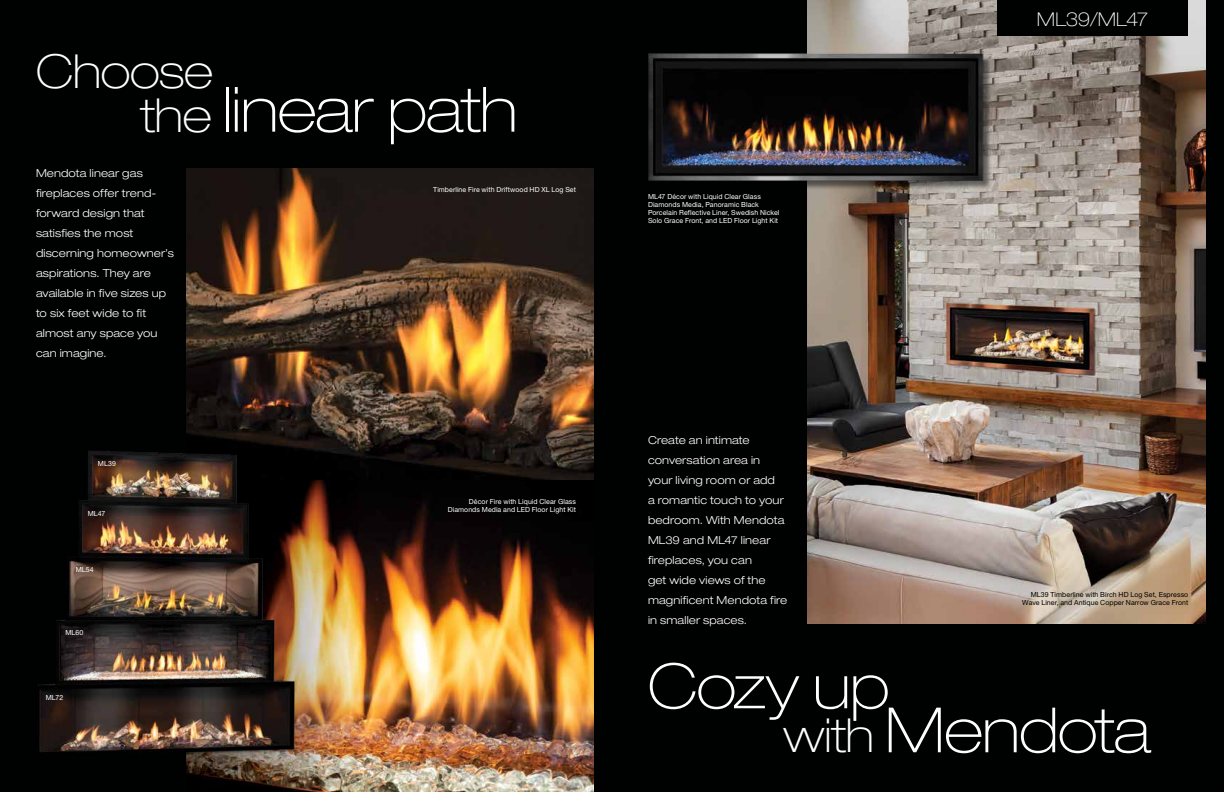
<style>
.page{position:relative;width:1224px;height:792px;background:#fff}
.page>*{position:absolute;margin:0;border:0;box-sizing:border-box;transform-origin:0 0}
.t1{font:100 expanded 62.5px/44px "Helvetica Neue";letter-spacing:-.015em;color:#fff}
.t2{font:100 expanded 47px "Helvetica Neue";letter-spacing:-.01em;color:#fff}
.t3{font:100 expanded 19px "Helvetica Neue";letter-spacing:-.02em;color:#fff}
.t4{font:300 expanded 11px/20px "Helvetica Neue";letter-spacing:.01em;color:#fff}
.t5{font:7px/8px "Helvetica Neue";letter-spacing:.01em;color:#fff}
.t6{font:7px/8px "Helvetica Neue";letter-spacing:.01em;color:#000;text-align:right}
.s1{font-size:47px}
</style>
<div class="page">
<div style="left:612px;top:0;width:612px;height:792px;background:#000101"></div>
<img style="left:808px;top:0;width:398px;height:624px">
<div style="left:997px;top:0;width:191px;height:36px;background:#000101"></div>
<div style="left:0;top:0;width:612px;height:792px;background:#000101"></div>
<img style="left:186px;top:168px;width:408px;height:312px">
<img style="left:186px;top:480px;width:408px;height:312px">
<div style="left:650px;top:55px;width:342px;height:135px;background:#000101;opacity:.5"></div>
<img style="left:648px;top:52px;width:337px;height:132px">
<img style="left:37px;top:443px;width:267px;height:321px">
<h2 class="t2" style="left:36px;top:43px;width:178px">Choose</h2>
<h1 class="t1" style="left:140px;top:87px;width:379px"><span class="s1">the</span> linear path</h1>
<p class="t4" style="left:36px;top:163px;width:139px">Mendota linear gas fireplaces offer trend&shy;forward design that satisfies the most discerning homeowner’s aspirations. They are available in five sizes up to six feet wide to fit almost any space you can imagine.</p>
<p class="t5" style="left:433px;top:185px;width:144px">Timberline Fire with Driftwood HD XL Log Set</p>
<p class="t5" style="left:98px;top:460px;width:20px">ML39</p>
<p class="t5" style="left:88px;top:509px;width:19px">ML47</p>
<p class="t5" style="left:76px;top:566px;width:20px">ML54</p>
<p class="t5" style="left:65px;top:629px;width:19px">ML60</p>
<p class="t5" style="left:46px;top:694px;width:19px">ML72</p>
<p class="t5" style="left:448px;top:497px;width:130px;text-align:right">Décor Fire with Liquid Clear Glass<br>Diamonds Media and LED Floor Light Kit</p>
<p class="t5" style="left:648px;top:193px;width:133px">ML47 Décor with Liquid Clear Glass Diamonds Media, Panoramic Black Porcelain Reflective Liner, Swedish Nickel Solo Grace Front, and LED Floor Light Kit</p>
<h3 class="t3" style="left:1037px;top:8px;width:113px">ML39/ML47</h3>
<p class="t4" style="left:648px;top:430px;width:141px">Create an intimate conversation area in your living room or add<br>a romantic touch to your bedroom. With Mendota<br>ML39 and ML47 linear fireplaces, you can<br>get wide views of the magnificent Mendota fire in smaller spaces.</p>
<h1 class="t1" style="left:784px;top:663px;width:369px;text-indent:-136px">Cozy up<br><span class="s1">with</span> Mendota</h1>
<p class="t6" style="left:1022px;top:590px;width:167px">ML39 Timberline with Birch HD Log Set, Espresso<br>Wave Liner, and Antique Copper Narrow Grace Front</p>
</div>
